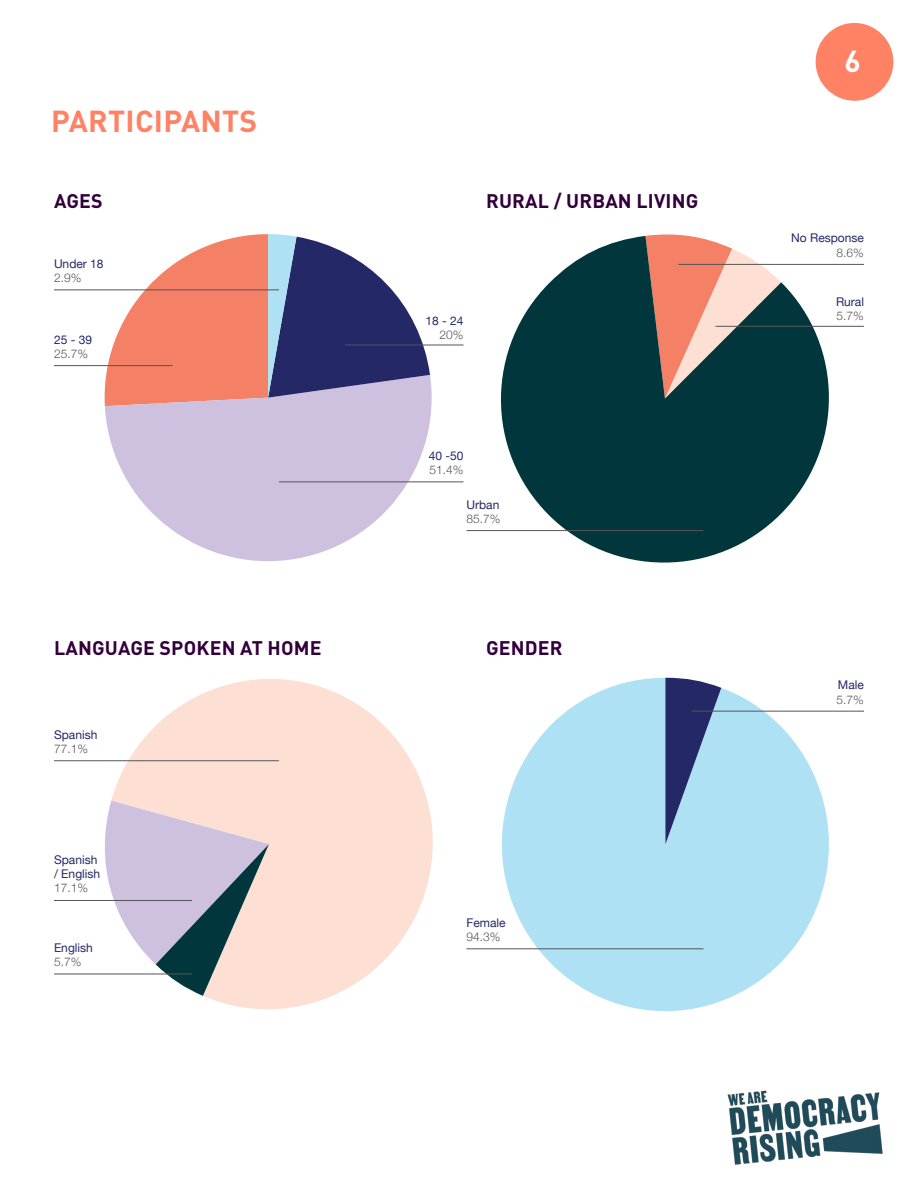
<style>
.page{position:relative;width:918px;height:1188px;background:#fff}
.page>*{position:absolute;margin:0;border:0;box-sizing:border-box;transform-origin:0 0}
.t1{font:700 30px "DIN Pro";letter-spacing:.01em;color:#ff8264}
.t2{font:700 30px "DIN Pro";color:#fff}
.t3{font:700 19.5px "DIN Pro";letter-spacing:.01em;color:#32003b}
.t4{font:12px/14.4px "Helvetica Neue";color:#242866}
.t5{font:300 12px "Helvetica Neue";color:#555}
</style>
<div class="page">
<div style="left:816px;top:23px;width:77px;height:78px;background:#ff8264;border-radius:50%"></div>
<img style="left:727px;top:1090px;width:156px;height:75px">
<svg style="left:481px;top:678px;width:369px;height:333px;fill:#afe1f4"></svg>
<svg style="left:665px;top:678px;width:56px;height:166px;background:#6983ab"></svg>
<svg style="left:111px;top:679px;width:322px;height:331px;fill:#fddfd3"></svg>
<svg style="left:94px;top:801px;width:175px;height:195px"></svg>
<svg style="left:485px;top:236px;width:360px;height:327px;fill:#01373c"></svg>
<svg style="left:105px;top:376px;width:338px;height:185px;fill:#cec1df"></svg>
<svg style="left:100px;top:234px;width:330px;height:172px"></svg>
<hr style="left:54px;top:365px;width:118px;height:1px;background:#555">
<hr style="left:54px;top:900px;width:138px;height:1px;background:#555">
<hr style="left:54px;top:974px;width:138px;height:1px;background:#555">
<hr style="left:279px;top:482px;width:185px;height:1px;background:#555">
<hr style="left:678px;top:264px;width:186px;height:1px;background:#555">
<hr style="left:692px;top:711px;width:172px;height:1px;background:#555">
<hr style="left:345px;top:345px;width:119px;height:1px;background:#555">
<hr style="left:716px;top:326px;width:148px;height:1px;background:#555">
<hr style="left:54px;top:290px;width:225px;height:1px;background:#555">
<hr style="left:54px;top:760px;width:225px;height:1px;background:#555">
<hr style="left:466px;top:530px;width:238px;height:1px;background:#555">
<hr style="left:466px;top:948px;width:238px;height:1px;background:#555">
<h1 class="t1" style="left:51px;top:101px;width:208px">PARTICIPANTS</h1>
<h2 class="t3" style="left:54px;top:188px;width:50px">AGES</h2>
<p class="t4" style="left:54px;top:256px;width:51px">Under 18</p>
<p class="t5" style="left:54px;top:271px;width:29px">2.9%</p>
<p class="t4" style="left:54px;top:332px;width:40px">25 - 39</p>
<p class="t5" style="left:54px;top:346px;width:36px">25.7%</p>
<h2 class="t3" style="left:54px;top:635px;width:269px">LANGUAGE SPOKEN AT HOME</h2>
<p class="t4" style="left:54px;top:727px;width:45px">Spanish</p>
<p class="t5" style="left:54px;top:741px;width:36px">77.1%</p>
<p class="t4" style="left:54px;top:852px;width:48px">Spanish / English</p>
<p class="t5" style="left:54px;top:881px;width:36px">17.1%</p>
<p class="t4" style="left:54px;top:940px;width:40px">English</p>
<p class="t5" style="left:54px;top:955px;width:29px">5.7%</p>
<h2 class="t3" style="left:486px;top:188px;width:214px">RURAL / URBAN LIVING</h2>
<p class="t4" style="left:425px;top:313px;width:40px">18 - 24</p>
<p class="t5" style="left:439px;top:328px;width:26px">20%</p>
<p class="t4" style="left:429px;top:448px;width:36px">40 -50</p>
<p class="t5" style="left:429px;top:463px;width:36px">51.4%</p>
<p class="t4" style="left:466px;top:497px;width:34px">Urban</p>
<p class="t5" style="left:466px;top:511px;width:36px">85.7%</p>
<h2 class="t3" style="left:486px;top:635px;width:78px">GENDER</h2>
<p class="t4" style="left:466px;top:915px;width:41px">Female</p>
<p class="t5" style="left:466px;top:930px;width:36px">94.3%</p>
<h1 class="t2" style="left:844px;top:40px;width:18px">6</h1>
<p class="t4" style="left:791px;top:231px;width:74px">No Response</p>
<p class="t5" style="left:837px;top:245px;width:29px">8.6%</p>
<p class="t4" style="left:836px;top:294px;width:29px">Rural</p>
<p class="t5" style="left:837px;top:309px;width:29px">5.7%</p>
<p class="t4" style="left:838px;top:678px;width:28px">Male</p>
<p class="t5" style="left:837px;top:692px;width:29px">5.7%</p>
</div>
